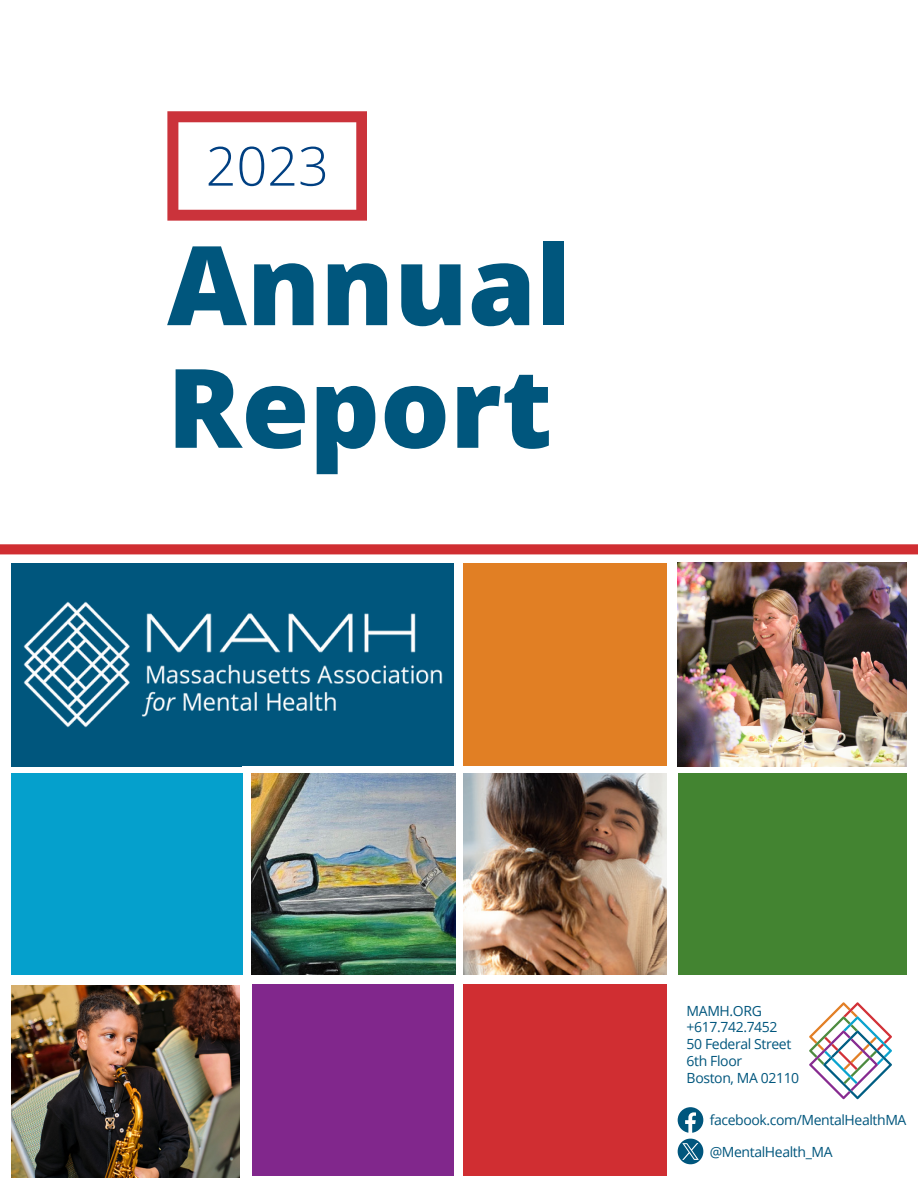
<style>
.page{position:relative;width:918px;height:1188px;background:#fff}
.page>*{position:absolute;margin:0;border:0;box-sizing:border-box;transform-origin:0 0}
.t1{font:800 109.95px/122.7px "Open Sans";color:#00567d}
.t2{font:300 54px "Open Sans";color:#004082}
.t3{font:13.95px "Open Sans";letter-spacing:-.025em;color:#00567d}
</style>
<div class="page">
<div style="left:463px;top:563px;width:204px;height:203px;background:#e17f24"></div>
<div style="left:11px;top:773px;width:232px;height:202px;background:#05a0cc"></div>
<div style="left:251px;top:984px;width:204px;height:198px;background:#81278c"></div>
<div style="left:463px;top:984px;width:204px;height:198px;background:#d02e32"></div>
<div style="left:11px;top:563px;width:443px;height:203px;background:#00567d"></div>
<div style="left:243px;top:766px;width:9px;height:422px;background:#fff"></div>
<img style="left:23px;top:602px;width:420px;height:126px">
<svg style="left:167px;top:111px;width:200px;height:110px"></svg>
<div style="left:0;top:544px;width:918px;height:10px;background:#d02e32"></div>
<svg style="left:678px;top:1139px;width:25px;height:25px"></svg>
<div style="left:678px;top:773px;width:229px;height:202px;background:#438431"></div>
<div style="left:0;top:1177px;width:918px;height:11px;background:#fff"></div>
<svg style="left:809px;top:1002px;width:83px;height:97px"></svg>
<img style="left:252px;top:773px;width:203px;height:202px">
<img style="left:463px;top:773px;width:204px;height:202px">
<img style="left:11px;top:985px;width:229px;height:192px">
<img style="left:678px;top:563px;width:228px;height:203px">
<svg style="left:678px;top:1107px;width:25px;height:26px"></svg>
<h1 class="t2" style="left:206px;top:128px;width:125px">2023</h1>
<p class="t1" style="left:167px;top:221px;width:406px">Annual<br>Report</p>
<p class="t3" style="left:687px;top:1001px;width:77px">MAMH.ORG</p>
<p class="t3" style="left:687px;top:1018px;width:92px">+617.742.7452</p>
<p class="t3" style="left:687px;top:1035px;width:106px">50 Federal Street</p>
<p class="t3" style="left:687px;top:1051px;width:57px">6th Floor</p>
<p class="t3" style="left:687px;top:1068px;width:114px">Boston, MA 02110</p>
<p class="t3" style="left:710px;top:1110px;width:198px">facebook.com/MentalHealthMA</p>
<p class="t3" style="left:710px;top:1142px;width:125px">@MentalHealth_MA</p>
</div>
